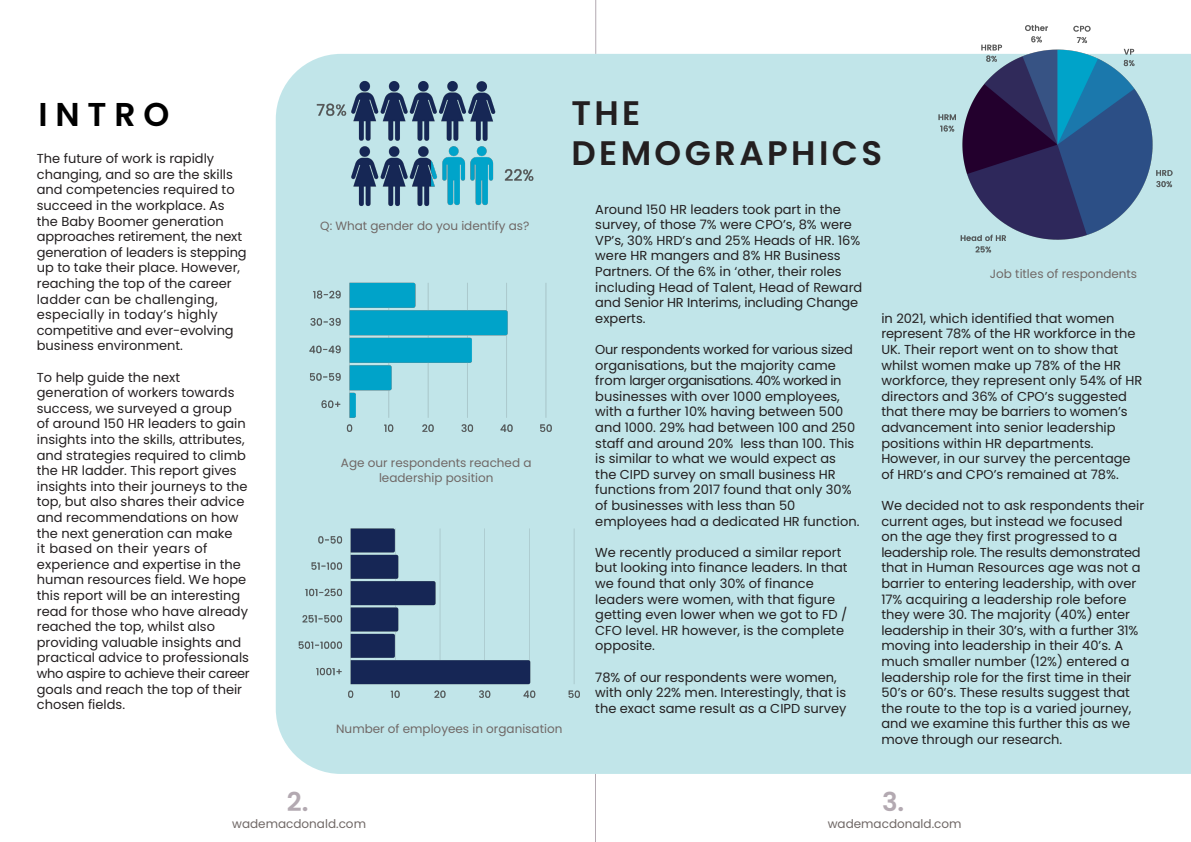
<style>
.page{position:relative;width:1191px;height:842px;background:#fff}
.page>*{position:absolute;margin:0;border:0;box-sizing:border-box;transform-origin:0 0}
.t1{font:600 34px/40.8px "Poppins";letter-spacing:.1em;color:#231f20}
.t2{font:600 33px "Poppins";color:#000}
.t3{font:600 26px "Poppins";color:#b3a9b1}
.t4{font:13px/15.6px "Poppins";color:#231f20}
.t5{font:12px "Poppins";color:#706866}
</style>
<div class="page">
<hr style="left:595px;top:774px;width:1px;height:68px;background:#b3a9b1">
<div style="left:276px;top:54px;width:915px;height:720px;background:#c1e5e9"></div>
<img style="left:307px;top:69px;width:252px;height:159px">
<img style="left:298px;top:272px;width:274px;height:183px">
<hr style="left:595px;top:0;width:1px;height:54px;background:#b3a9b1">
<img style="left:914px;top:24px;width:277px;height:242px">
<img style="left:287px;top:519px;width:299px;height:193px">
<p class="t2" style="left:38px;top:95px;width:132px">I N T R O</p>
<p class="t4" style="left:37px;top:151px;width:211px">The future of work is rapidly changing, and so are the skills and competencies required to succeed in the workplace. As the Baby Boomer generation approaches retirement, the next generation of leaders is stepping up to take their place. However, reaching the top of the career ladder can be challenging, especially in today’s highly competitive and ever-evolving business environment.</p>
<p class="t4" style="left:37px;top:369px;width:214px">To help guide the next generation of workers towards success, we surveyed a group<br>of around 150 HR leaders to gain insights into the skills, attributes, and strategies required to climb the HR ladder. This report gives insights into their journeys to the top, but also shares their advice and recommendations on how the next generation can make<br>it based on their years of experience and expertise in the human resources field. We hope this report will be an interesting read for those who have already reached the top, whilst also providing valuable insights and practical advice to professionals who aspire to achieve their career goals and reach the top of their chosen fields.</p>
<p class="t5" style="left:320px;top:218px;width:211px">Q: What gender do you identify as?</p>
<p class="t5" style="left:341px;top:456px;width:192px">Age our respondents reached a</p>
<p class="t5" style="left:379px;top:471px;width:116px">leadership position</p>
<p class="t5" style="left:336px;top:721px;width:228px">Number of employees in organisation</p>
<p class="t1" style="left:571px;top:92px;width:312px">THE<br>DEMOGRAPHICS</p>
<p class="t4" style="left:595px;top:201px;width:269px">Around 150 HR leaders took part in the survey, of those 7% were CPO’s, 8% were VP’s, 30% HRD’s and 25% Heads of HR. 16% were HR mangers and 8% HR Business Partners. Of the 6% in ‘other, their roles including Head of Talent, Head of Reward and Senior HR Interims, including Change experts.</p>
<p class="t4" style="left:595px;top:342px;width:266px">Our respondents worked for various sized organisations, but the majority came from larger organisations. 40% worked in businesses with over 1000 employees, with a further 10% having between 500 and 1000. 29% had between 100 and 250 staff and around 20% less than 100. This is similar to what we would expect as the CIPD survey on small business HR functions from 2017 found that only 30% of businesses with less than 50 employees had a dedicated HR function.</p>
<p class="t4" style="left:595px;top:544px;width:254px">We recently produced a similar report but looking into finance leaders. In that we found that only 30% of finance leaders were women, with that figure getting even lower when we got to FD / CFO level. HR however, is the complete opposite.</p>
<p class="t4" style="left:595px;top:669px;width:243px">78% of our respondents were women,</p>
<p class="t4" style="left:595px;top:685px;width:253px">with only 22% men. Interestingly, that is the exact same result as a CIPD survey</p>
<p class="t5" style="left:990px;top:267px;width:149px">Job titles of respondents</p>
<p class="t4" style="left:881px;top:310px;width:263px">in 2021, which identified that women represent 78% of the HR workforce in the UK. Their report went on to show that whilst women make up 78% of the HR workforce, they represent only 54% of HR directors and 36% of CPO’s suggested that there may be barriers to women’s advancement into senior leadership positions within HR departments.<br>However, in our survey the percentage of HRD’s and CPO’s remained at 78%.</p>
<p class="t4" style="left:881px;top:498px;width:264px">We decided not to ask respondents their current ages, but instead we focused<br>on the age they first progressed to a leadership role. The results demonstrated that in Human Resources age was not a barrier to entering leadership, with over 17% acquiring a leadership role before they were 30. The majority (40%) enter leadership in their 30’s, with a further 31% moving into leadership in their 40’s. A much smaller number (12%) entered a leadership role for the first time in their 50’s or 60’s. These results suggest that the route to the top is a varied journey, and we examine this further this as we move through our research.</p>
<p class="t3" style="left:287px;top:787px;width:23px">2.</p>
<p class="t5" style="left:232px;top:817px;width:135px">wademacdonald.com</p>
<p class="t3" style="left:882px;top:787px;width:24px">3.</p>
<p class="t5" style="left:827px;top:817px;width:135px">wademacdonald.com</p>
</div>
